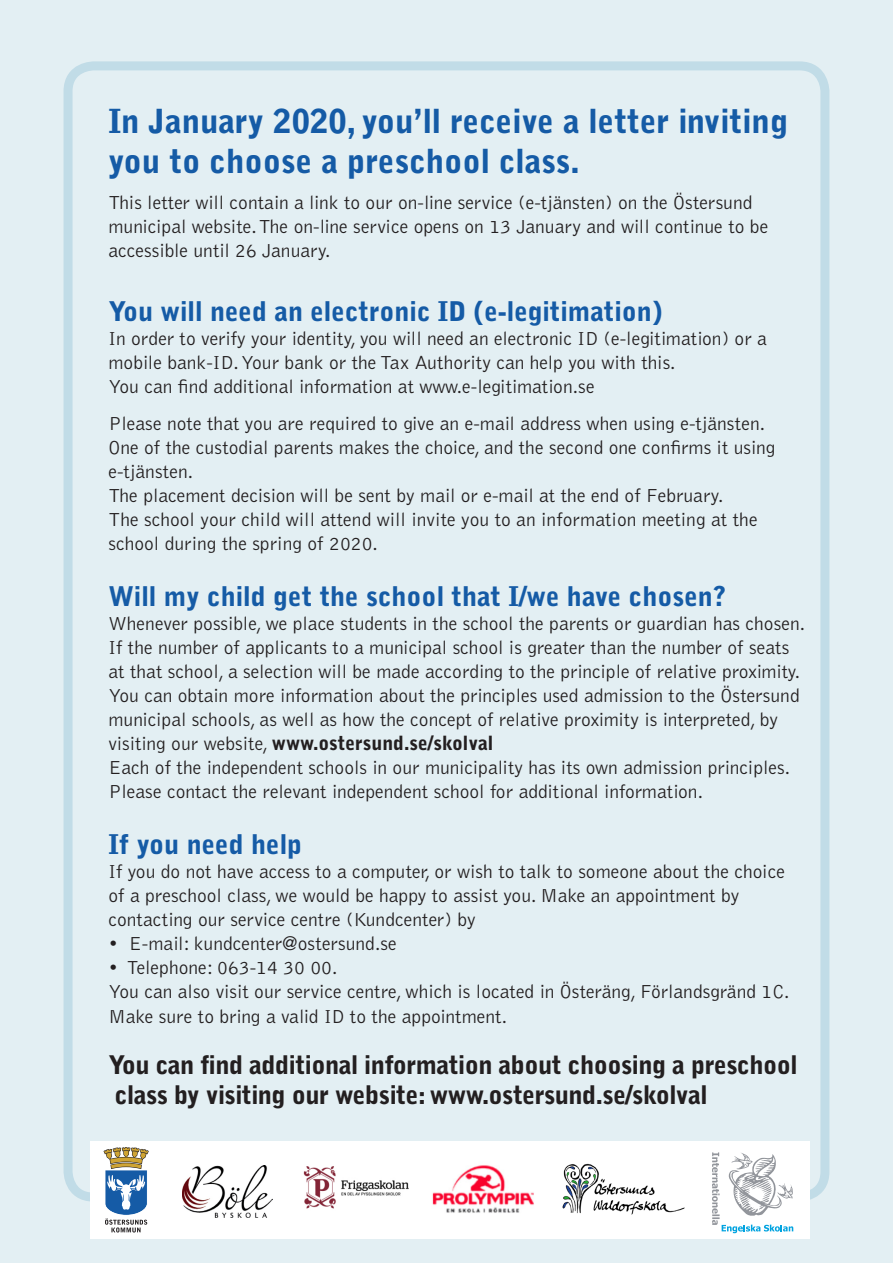
<style>
.page{position:relative;width:893px;height:1263px;background:#e3eff3}
.page>*{position:absolute;margin:0;border:0;box-sizing:border-box;transform-origin:0 0}
.t1{font:900 33px/39.6px "Bell Gothic Std";color:#155ba6}
.t2{font:900 27px "Bell Gothic Std";color:#155ba6}
.t3{font:900 25.5px "Bell Gothic Std";letter-spacing:-.02em;color:#231f20}
.t4{font:300 19.5px/24px "Bell Gothic Std";color:#231f20}
.s1{font-weight:900}
</style>
<div class="page">
<div style="left:64px;top:61px;width:765px;height:1140px;border:9px solid #c1dce7;border-radius:26px"></div>
<div style="left:90px;top:1141px;width:720px;height:97px;background:#fff"></div>
<img style="left:562px;top:1163px;width:123px;height:52px">
<img style="left:432px;top:1165px;width:102px;height:48px">
<img style="left:303px;top:1166px;width:106px;height:43px">
<img style="left:182px;top:1165px;width:90px;height:52px">
<svg style="left:104px;top:1147px;width:45px;height:85px"></svg>
<svg style="left:712px;top:1152px;width:81px;height:81px"></svg>
<p class="t1" style="left:108px;top:102px;width:681px">In January 2020, you’ll receive a letter inviting you to choose a preschool class.</p>
<p class="t4" style="left:108px;top:191px;width:661px">This letter will contain a link to our on-line service (e-tjänsten) on the Östersund municipal website. The on-line service opens on 13 January and will continue to be accessible until 26 January.</p>
<p class="t2" style="left:108px;top:296px;width:555px">You will need an electronic ID (e-legitimation)</p>
<p class="t4" style="left:108px;top:327px;width:660px">In order to verify your identity, you will need an electronic ID (e-legitimation) or a mobile bank-ID. Your bank or the Tax Authority can help you with this.<br>You can find additional information at www.e-legitimation.se</p>
<p class="t4" style="left:108px;top:412px;width:669px">Please note that you are required to give an e-mail address when using e-tjänsten.<br>One of the custodial parents makes the choice, and the second one confirms it using e-tjänsten.<br>The placement decision will be sent by mail or e-mail at the end of February.<br>The school your child will attend will invite you to an information meeting at the school during the spring of 2020.</p>
<p class="t2" style="left:108px;top:580px;width:619px">Will my child get the school that I/we have chosen?</p>
<p class="t4" style="left:108px;top:612px;width:698px">Whenever possible, we place students in the school the parents or guardian has chosen.<br>If the number of applicants to a municipal school is greater than the number of seats at that school, a selection will be made according to the principle of relative proximity.<br>You can obtain more information about the principles used admission to the Östersund municipal schools, as well as how the concept of relative proximity is interpreted, by visiting our website, <span class="s1">www.ostersund.se/skolval<br></span>Each of the independent schools in our municipality has its own admission principles.<br>Please contact the relevant independent school for additional information.</p>
<p class="t2" style="left:108px;top:829px;width:195px">If you need help</p>
<p class="t4" style="left:108px;top:860px;width:678px">If you do not have access to a computer, or wish to talk to someone about the choice of a preschool class, we would be happy to assist you. Make an appointment by contacting our service centre (Kundcenter) by</p>
<p class="t4" style="left:108px;top:932px;width:290px">• E-mail: kundcenter@ostersund.se</p>
<p class="t4" style="left:108px;top:956px;width:231px">• Telephone: 063-14 30 00.</p>
<p class="t4" style="left:108px;top:979px;width:683px;line-height:25.2px">You can also visit our service centre, which is located in Österäng, Förlandsgränd 1C.<br>Make sure to bring a valid ID to the appointment.</p>
<p class="t3" style="left:108px;top:1050px;width:690px">You can find additional information about choosing a preschool</p>
<p class="t3" style="left:115px;top:1080px;width:594px">class by visiting our website: www.ostersund.se/skolval</p>
</div>
